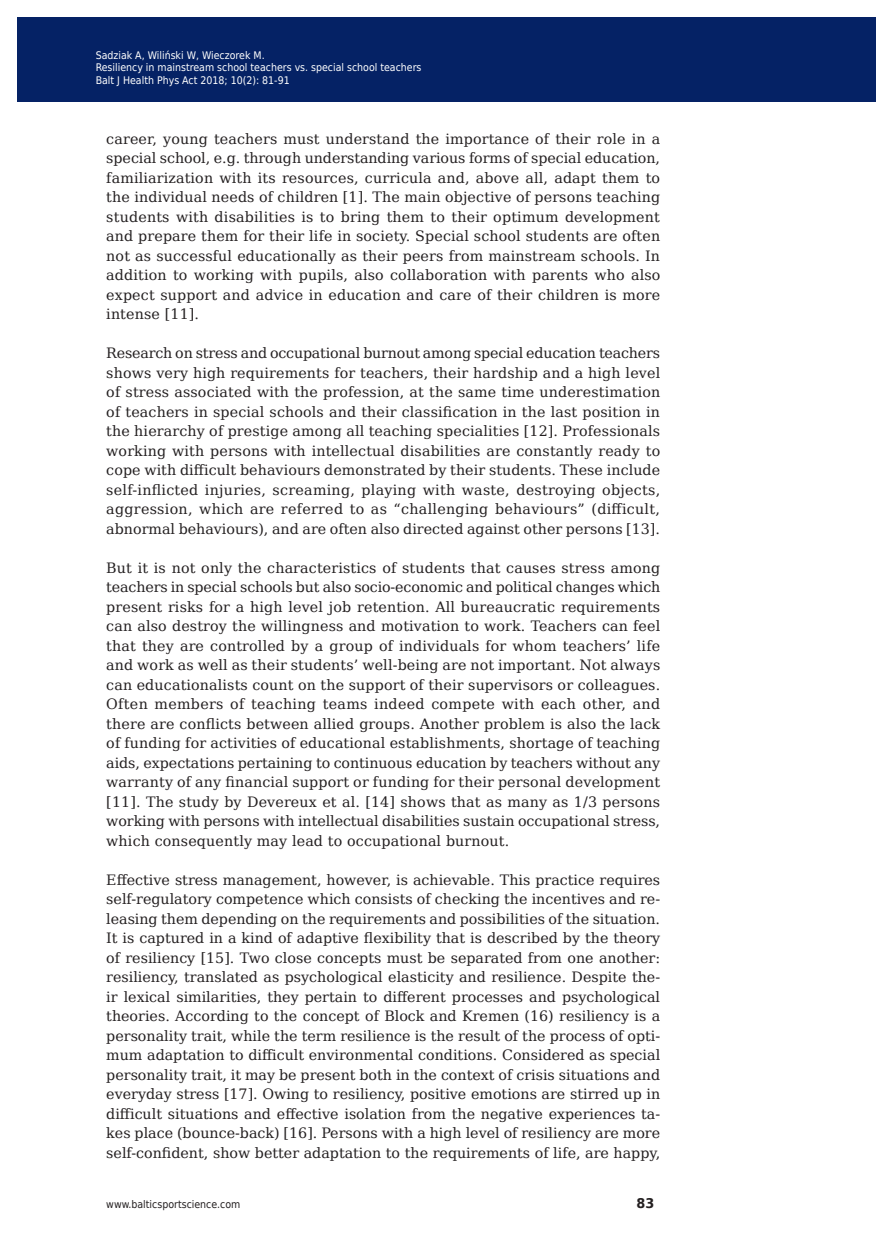
<style>
.page{position:relative;width:893px;height:1255px;background:#fff}
.page>*{position:absolute;margin:0;border:0;box-sizing:border-box;transform-origin:0 0}
.t1{font:14.25px/19.5px "DejaVu Serif";color:#231f20;text-align:justify}
.t2{font:700 13.35px "DejaVu Sans";color:#231f20;scale:.96 1}
.t3{font:10.5px/12.6px "DejaVu Sans Condensed";color:#fff}
.t4{font:700 10.5px "DejaVu Sans";color:#fff}
.t5{font:10.5px "DejaVu Sans";color:#fff}
.t6{font:10.5px "DejaVu Sans Condensed";color:#231f20}
</style>
<div class="page">
<div style="left:17px;top:17px;width:859px;height:85px;background:#052265"></div>
<p class="t3" style="left:96px;top:48px;width:327px">Sadziak A, Wiliński W, Wieczorek M.<br>Resiliency in mainstream school teachers vs. special school teachers<br>Balt J Health Phys Act 2018; 10(2): 81-91</p>
<p class="t4" style="left:108px;top:55px;width:358px">Baltic Journal of Health and Physical Activity 2014; 1(1): 1-4</p>
<p class="t5" style="left:108px;top:68px;width:320px">Journal of Gdansk University of Physical Education and Sport</p>
<p class="t1" style="left:106px;top:128px;width:556px">career, young teachers must understand the importance of their role in a special school, e.g. through understanding various forms of special education, familiarization with its resources, curricula and, above all, adapt them to the individual needs of children [1]. The main objective of persons teaching students with disabilities is to bring them to their optimum development and prepare them for their life in society. Special school students are often not as successful educationally as their peers from mainstream schools. In addition to working with pupils, also collaboration with parents who also expect support and advice in education and care of their children is more intense [11].</p>
<p class="t1" style="left:106px;top:343px;width:555px">Research on stress and occupational burnout among special education teachers shows very high requirements for teachers, their hardship and a high level of stress associated with the profession, at the same time underestimation of teachers in special schools and their classification in the last position in the hierarchy of prestige among all teaching specialities [12]. Professionals working with persons with intellectual disabilities are constantly ready to cope with difficult behaviours demonstrated by their students. These include self-inflicted injuries, screaming, playing with waste, destroying objects, aggression, which are referred to as “challenging behaviours” (difficult, abnormal behaviours), and are often also directed against other persons [13].</p>
<p class="t1" style="left:106px;top:557px;width:556px">But it is not only the characteristics of students that causes stress among teachers in special schools but also socio-economic and political changes which present risks for a high level job retention. All bureaucratic requirements can also destroy the willingness and motivation to work. Teachers can feel that they are controlled by a group of individuals for whom teachers’ life and work as well as their students’ well-being are not important. Not always can educationalists count on the support of their supervisors or colleagues.<br>Often members of teaching teams indeed compete with each other, and there are conflicts between allied groups. Another problem is also the lack of funding for activities of educational establishments, shortage of teaching aids, expectations pertaining to continuous education by teachers without any warranty of any financial support or funding for their personal development [11]. The study by Devereux et al. [14] shows that as many as 1/3 persons working with persons with intellectual disabilities sustain occupational stress, which consequently may lead to occupational burnout.</p>
<p class="t1" style="left:106px;top:869px;width:555px">Effective stress management, however, is achievable. This practice requires self-regulatory competence which consists of checking the incentives and re&shy;leasing them depending on the requirements and possibilities of the situation.<br>It is captured in a kind of adaptive flexibility that is described by the theory of resiliency [15]. Two close concepts must be separated from one another: resiliency, translated as psychological elasticity and resilience. Despite the&shy;ir lexical similarities, they pertain to different processes and psychological theories. According to the concept of Block and Kremen (16) resiliency is a personality trait, while the term resilience is the result of the process of opti&shy;mum adaptation to difficult environmental conditions. Considered as special personality trait, it may be present both in the context of crisis situations and everyday stress [17]. Owing to resiliency, positive emotions are stirred up in difficult situations and effective isolation from the negative experiences ta&shy;kes place (bounce-back) [16]. Persons with a high level of resiliency are more self-confident, show better adaptation to the requirements of life, are happy,</p>
<p class="t6" style="left:106px;top:1195px;width:136px">www.balticsportscience.com</p>
<p class="t2" style="left:636px;top:1192px;width:20px">83</p>
</div>
